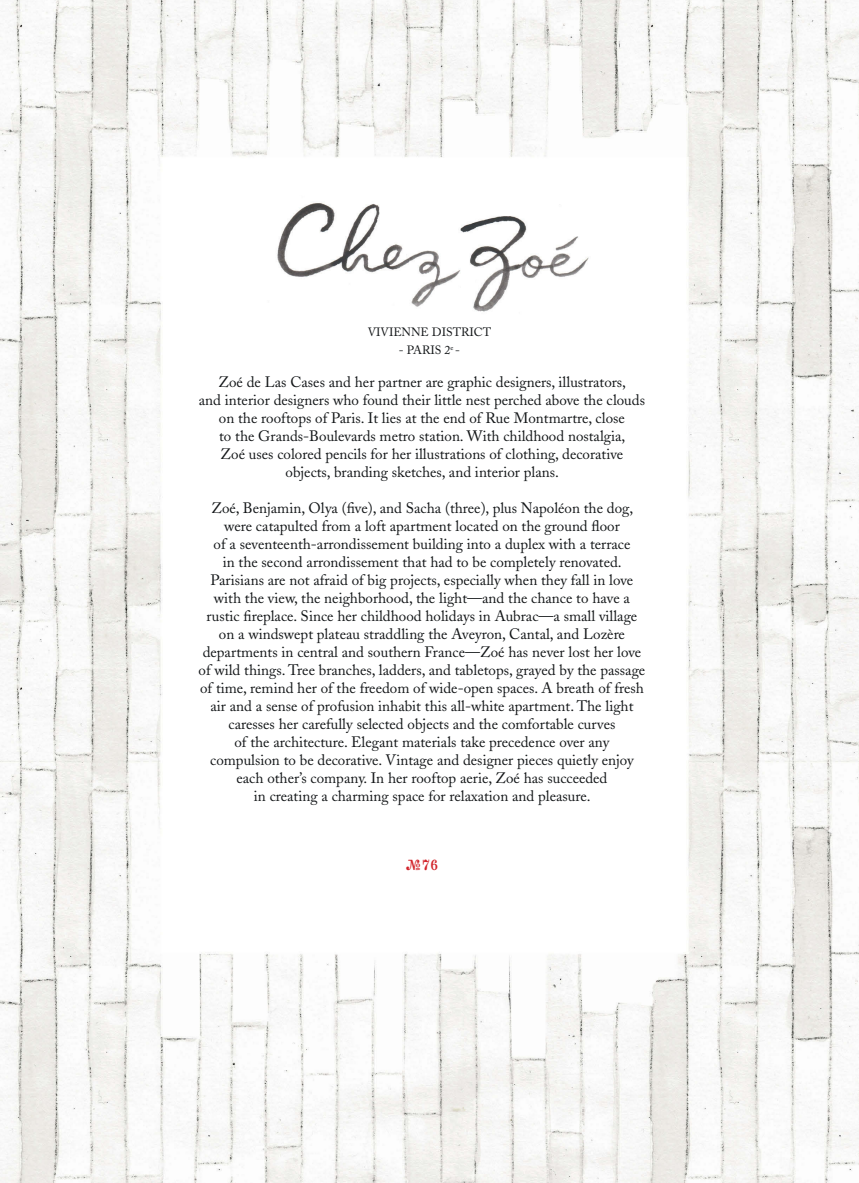
<style>
.page{position:relative;width:859px;height:1183px;background:#fff}
.page>*{position:absolute;margin:0;border:0;box-sizing:border-box;transform-origin:0 0}
.t1{font:15px/18px "Adobe Caslon";color:#121517;text-align:center}
.t2{font:15px "Numbers Indicia";color:#d2232a}
.t3{font:12px "Adobe Caslon";color:#121517}
</style>
<div class="page">
<img style="left:0;top:0;width:859px;height:1182px">
<img style="left:265px;top:194px;width:145px;height:121px">
<img style="left:409px;top:199px;width:145px;height:121px">
<img style="left:553px;top:204px;width:49px;height:118px">
<p class="t3" style="left:368px;top:326px;width:125px">VIVIENNE DISTRICT</p>
<p class="t3" style="left:399px;top:344px;width:63px">- PARIS 2<sup>e</sup> -</p>
<p class="t1" style="left:199px;top:374px;width:448px">Zoé de Las Cases and her partner are graphic designers, illustrators,<br>and interior designers who found their little nest perched above the clouds on the rooftops of Paris. It lies at the end of Rue Montmartre, close<br>to the Grands-Boulevards metro station. With childhood nostalgia,<br>Zoé uses colored pencils for her illustrations of clothing, decorative objects, branding sketches, and interior plans.</p>
<p class="t1" style="left:199px;top:500px;width:448px">Zoé, Benjamin, Olya (five), and Sacha (three), plus Napoléon the dog, were catapulted from a loft apartment located on the ground floor<br>of a seventeenth-arrondissement building into a duplex with a terrace<br>in the second arrondissement that had to be completely renovated.<br>Parisians are not afraid of big projects, especially when they fall in love with the view, the neighborhood, the light—and the chance to have a rustic fireplace. Since her childhood holidays in Aubrac—a small village on a windswept plateau straddling the Aveyron, Cantal, and Lozère departments in central and southern France—Zoé has never lost her love of wild things. Tree branches, ladders, and tabletops, grayed by the passage of time, remind her of the freedom of wide-open spaces. A breath of fresh air and a sense of profusion inhabit this all-white apartment. The light caresses her carefully selected objects and the comfortable curves<br>of the architecture. Elegant materials take precedence over any compulsion to be decorative. Vintage and designer pieces quietly enjoy each other’s company. In her rooftop aerie, Zoé has succeeded<br>in creating a charming space for relaxation and pleasure.</p>
<p class="t2" style="left:405px;top:858px;width:35px">\76</p>
</div>
